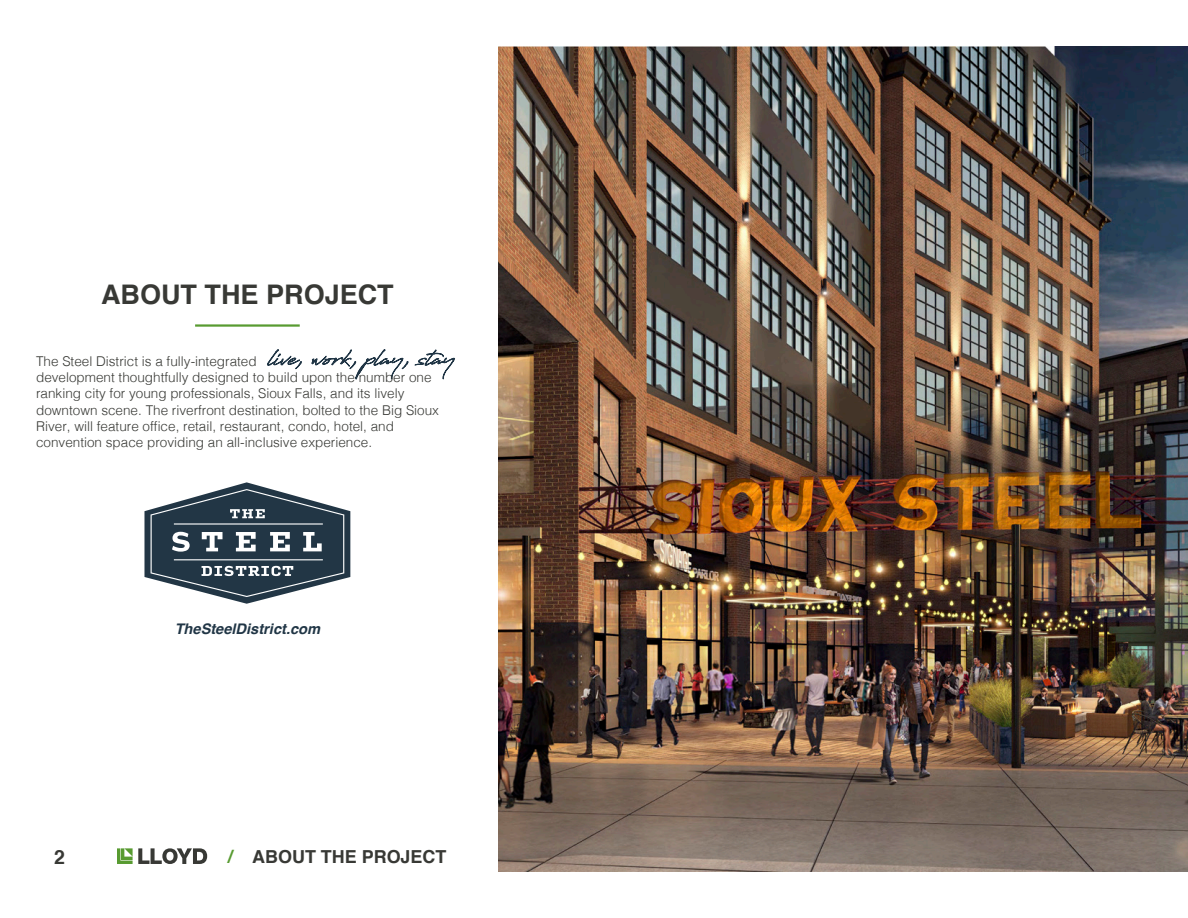
<style>
.page{position:relative;width:1188px;height:918px;background:#fff}
.page>*{position:absolute;margin:0;border:0;box-sizing:border-box;transform-origin:0 0}
.t1{font:700 27px "Helvetica";color:#383935}
.t2{font:700 19.5px "Helvetica";color:#383935}
.t3{font:700 17.85px "Helvetica";color:#383935}
.t4{font:italic 700 14.7px "Helvetica";color:#213646}
.t5{font:300 13.5px/16.2px "Helvetica";color:#383935}
.s1{font-size:18px;color:#589b31}
</style>
<div class="page">
<hr style="left:195px;top:324px;width:105px;height:3px;background:#589b31">
<svg style="left:144px;top:482px;width:206px;height:122px"></svg>
<img style="left:499px;top:46px;width:689px;height:826px">
<svg style="left:117px;top:848px;width:90px;height:16px"></svg>
<p class="t1" style="left:101px;top:273px;width:294px">ABOUT THE PROJECT</p>
<p class="t5" style="left:36px;top:352px;width:420px">The Steel District is a fully-integrated <sup>live,</sup> <sup>work,</sup> <sup>play,</sup> <sup>stay </sup>development thoughtfully designed to build upon the number one ranking city for young professionals, Sioux Falls, and its lively downtown scene. The riverfront destination, bolted to the Big Sioux River, will feature office, retail, restaurant, condo, hotel, and convention space providing an all-inclusive experience.</p>
<p class="t4" style="left:175px;top:620px;width:147px">TheSteelDistrict.com</p>
<p class="t2" style="left:54px;top:841px;width:12px">2</p>
<p class="t3" style="left:228px;top:842px;width:220px"><span class="s1">/</span> ABOUT THE PROJECT</p>
</div>
